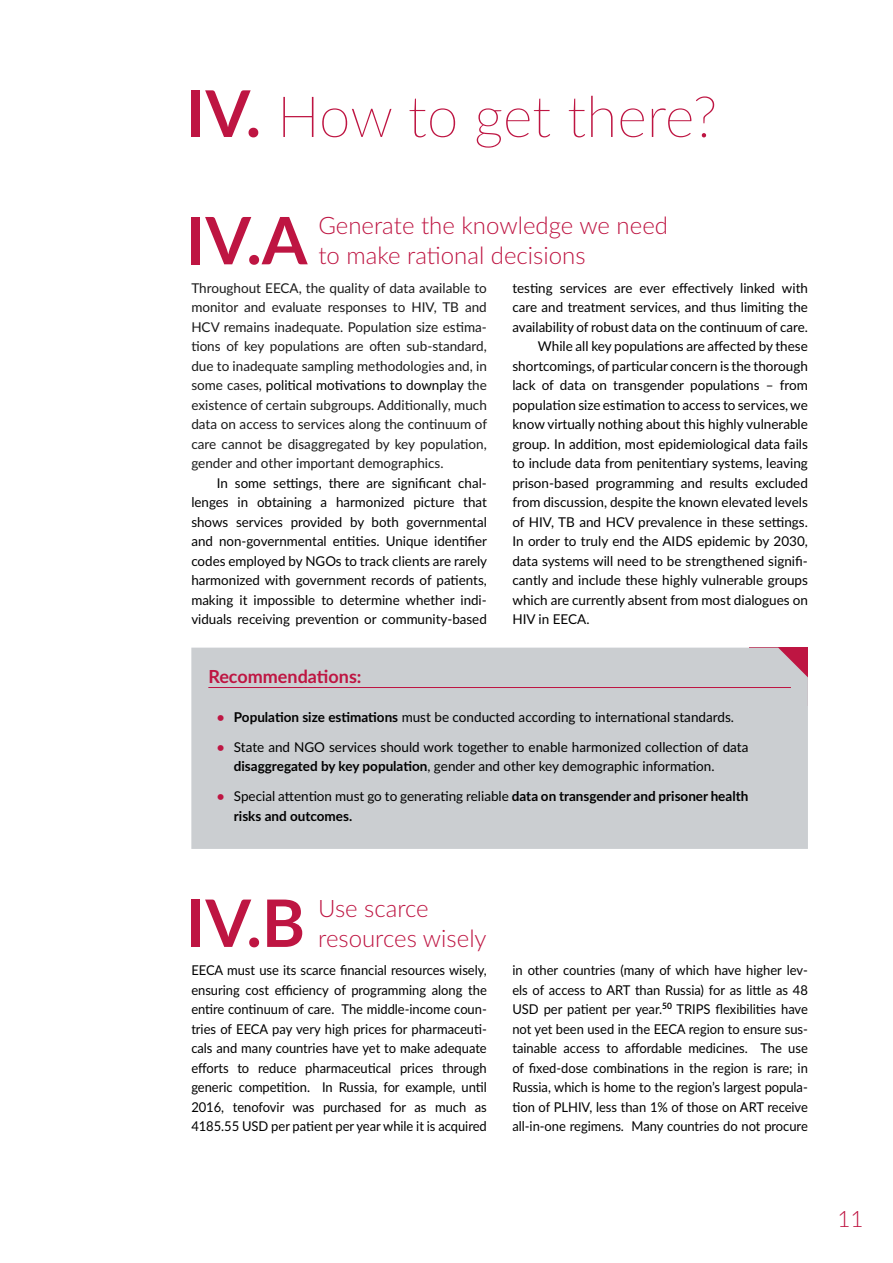
<style>
.page{position:relative;width:893px;height:1263px;background:#fff}
.page>*{position:absolute;margin:0;border:0;box-sizing:border-box;transform-origin:0 0}
.t1{font:700 65.55px "Lato";color:#be1542}
.t2{font:100 57px "Lato";letter-spacing:-.005em;color:#be1542}
.t3{font:300 24px/30px "Lato";color:#be1542}
.t4{font:300 22.5px "Lato";color:#be1542}
.t5{font:700 18px "Lato";color:#be1542}
.t6{font:13.5px/19.5px "Lato";color:#000;text-align:justify}
.t7{font:13.5px/19.5px "Lato";color:#000;text-align:justify;scale:.96 1}
.t8{font:13.5px/19.5px "Lato";color:#1a1a1a;text-align:justify}
.t9{font:700 13.5px/19.5px "Lato";color:#000}
.s1{font-weight:700;font-size:64.5px}
.s2{color:#000}
.s3{font-weight:700;color:#be1542}
.s4{font-weight:700}
.s5{color:#be1542}
.s6{font-weight:400}
</style>
<div class="page">
<div style="left:191px;top:648px;width:617px;height:201px;background:#cbced1"></div>
<hr style="left:208px;top:687px;width:583px;height:1px;background:#be1542">
<h2 class="t2" style="left:186px;top:78px;width:532px"><span class="s1">IV.</span> How to get there?</h2>
<h1 class="t1" style="left:186px;top:192px;width:123px">IV.A</h1>
<h3 class="t3" style="left:318px;top:210px;width:351px">Generate the knowledge we need to make rational decisions</h3>
<p class="t8" style="left:191px;top:278px;width:297px">Throughout EECA, the quality of data available to monitor and evaluate responses to HIV, TB and HCV remains inadequate. Population size estima&shy;tions of key populations are often sub-standard, due to inadequate sampling methodologies and, in some cases, <span class="s2">political motivations to downplay</span> the existence of certain subgroups. Additionally, much data on access to services along the continuum of care cannot be disaggregated by key population, gender and other important demographics.</p>
<p class="t6" style="left:191px;top:473px;width:297px;text-indent:26px">In some settings, there are significant chal&shy;lenges in obtaining a harmonized picture that shows services provided by both governmental and non-governmental entities. Unique identifier codes employed by NGOs to track clients are rarely harmonized with government records of patients, making it impossible to determine whether indi&shy;viduals receiving prevention or community-based</p>
<p class="t6" style="left:512px;top:278px;width:297px">testing services are ever effectively linked with</p>
<p class="t6" style="left:512px;top:297px;width:297px">care and treatment services, and thus limiting the</p>
<p class="t6" style="left:512px;top:317px;width:297px">availability of robust data on the continuum of care.</p>
<p class="t6" style="left:538px;top:336px;width:271px">While all key populations are affected by these</p>
<p class="t6" style="left:512px;top:356px;width:297px">shortcomings, of particular concern is the thorough</p>
<p class="t6" style="left:512px;top:375px;width:297px">lack of data on transgender populations – from</p>
<p class="t6" style="left:512px;top:395px;width:297px">population size estimation to access to services, we</p>
<p class="t6" style="left:512px;top:414px;width:297px">know virtually nothing about this highly vulnerable</p>
<p class="t6" style="left:512px;top:434px;width:297px">group. In addition, most epidemiological data fails</p>
<p class="t6" style="left:512px;top:453px;width:297px">to include data from penitentiary systems, leaving</p>
<p class="t6" style="left:512px;top:473px;width:297px">prison-based programming and results excluded</p>
<p class="t6" style="left:512px;top:492px;width:297px">from discussion, despite the known elevated levels</p>
<p class="t6" style="left:512px;top:512px;width:297px">of HIV, TB and HCV prevalence in these settings.</p>
<p class="t6" style="left:512px;top:531px;width:297px">In order to truly end the AIDS epidemic by 2030,</p>
<p class="t6" style="left:512px;top:551px;width:297px">data systems will need to be strengthened signifi-</p>
<p class="t6" style="left:512px;top:570px;width:297px">cantly and include these highly vulnerable groups</p>
<p class="t6" style="left:512px;top:589px;width:297px">which are currently absent from most dialogues on</p>
<p class="t6" style="left:512px;top:609px;width:79px">HIV in EECA.</p>
<h3 class="t5" style="left:208px;top:663px;width:155px">Recommendations:</h3>
<p class="t6" style="left:217px;top:706px;width:519px"><span class="s3">•</span> <span class="s4">Population size estimations</span> must be conducted according to international standards.</p>
<p class="t6" style="left:234px;top:736px;width:516px;text-indent:-17px"><span class="s3">•</span> State and NGO services should work together to enable harmonized collection of data <span class="s4">disaggregated by key population</span>, gender and other key demographic information.</p>
<p class="t9" style="left:234px;top:786px;width:516px;text-indent:-17px"><span class="s5">•</span> <span class="s6">Special attention must go to generating reliable</span> data on transgender and prisoner health risks and outcomes.</p>
<h1 class="t1" style="left:186px;top:875px;width:120px">IV.B</h1>
<h3 class="t3" style="left:318px;top:892px;width:170px">Use scarce resources wisely</h3>
<p class="t7" style="left:191px;top:960px;width:309px">EECA must use its scarce financial resources wisely, ensuring cost efficiency of programming along the entire continuum of care. The middle-income coun&shy;tries of EECA pay very high prices for pharmaceuti&shy;cals and many countries have yet to make adequate efforts to reduce pharmaceutical prices through generic competition. In Russia, for example, until 2016, tenofovir was purchased for as much as 4185.55 USD per patient per year while it is acquired</p>
<p class="t7" style="left:512px;top:960px;width:309px">in other countries (many of which have higher lev&shy;els of access to ART than Russia) for as little as 48<br>USD per patient per year.<sup>50</sup> TRIPS flexibilities have not yet been used in the EECA region to ensure sus&shy;tainable access to affordable medicines. The use of fixed-dose combinations in the region is rare; in Russia, which is home to the region’s largest popula&shy;tion of PLHIV, less than 1% of those on ART receive all-in-one regimens. Many countries do not procure</p>
<h3 class="t4" style="left:837px;top:1204px;width:28px">11</h3>
</div>
